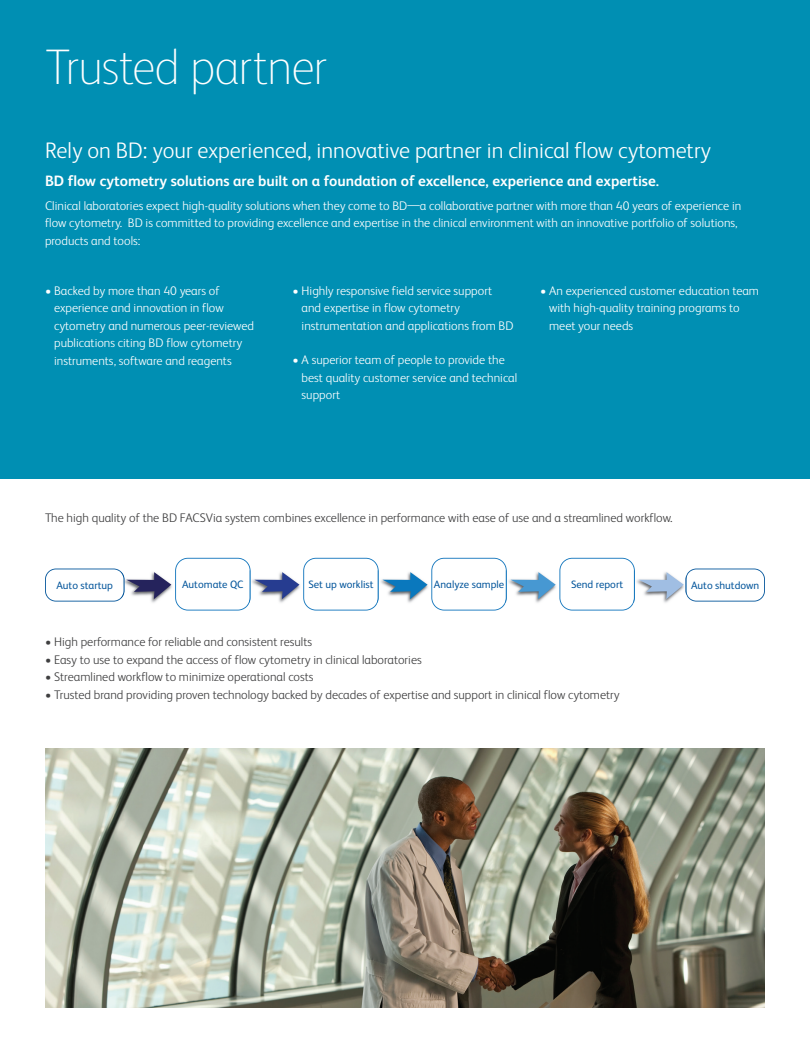
<style>
.page{position:relative;width:810px;height:1058px;background:#fff}
.page>*{position:absolute;margin:0;border:0;box-sizing:border-box;transform-origin:0 0}
.t1{font:100 50px "FS Albert Pro";letter-spacing:-.02em;color:#fff}
.t2{font:300 22.5px "FS Albert Pro";color:#fff}
.t3{font:700 15px "FS Albert Pro";color:#fff}
.t4{font:300 12.5px/17.5px "FS Albert Pro";color:#fff}
.t5{font:300 12.5px "FS Albert Pro";color:#3e3e3f}
.t6{font:10.75px "FS Albert Pro";color:#06579c}
</style>
<div class="page">
<div style="left:0;top:0;width:810px;height:478px;background:#008fb3"></div>
<img style="left:45px;top:748px;width:720px;height:259px">
<svg style="left:45px;top:558px;width:720px;height:52px"></svg>
<h1 class="t1" style="left:45px;top:34px;width:284px">Trusted partner</h1>
<h2 class="t2" style="left:45px;top:135px;width:668px">Rely on BD: your experienced, innovative partner in clinical flow cytometry</h2>
<p class="t3" style="left:45px;top:171px;width:616px">BD flow cytometry solutions are built on a foundation of excellence, experience and expertise.</p>
<p class="t4" style="left:45px;top:196px;width:698px">Clinical laboratories expect high-quality solutions when they come to BD—a collaborative partner with more than 40 years of experience in flow cytometry. BD is committed to providing excellence and expertise in the clinical environment with an innovative portfolio of solutions, products and tools:</p>
<p class="t4" style="left:54px;top:281px;width:201px;text-indent:-9px">• Backed by more than 40 years of experience and innovation in flow cytometry and numerous peer-reviewed publications citing BD flow cytometry instruments, software and reagents</p>
<p class="t4" style="left:302px;top:281px;width:214px;text-indent:-9px">• Highly responsive field service support and expertise in flow cytometry instrumentation and applications from BD</p>
<p class="t4" style="left:302px;top:350px;width:217px;text-indent:-9px">• A superior team of people to provide the best quality customer service and technical support</p>
<p class="t4" style="left:549px;top:281px;width:211px;text-indent:-9px">• An experienced customer education team with high-quality training programs to meet your needs</p>
<p class="t5" style="left:45px;top:508px;width:629px">The high quality of the BD FACSVia system combines excellence in performance with ease of use and a streamlined workflow.</p>
<p class="t6" style="left:56px;top:577px;width:58px">Auto startup</p>
<p class="t6" style="left:182px;top:576px;width:63px">Automate QC</p>
<p class="t6" style="left:308px;top:576px;width:67px">Set up worklist</p>
<p class="t6" style="left:434px;top:576px;width:72px">Analyze sample</p>
<p class="t6" style="left:571px;top:576px;width:54px">Send report</p>
<p class="t6" style="left:691px;top:577px;width:70px">Auto shutdown</p>
<p class="t5" style="left:45px;top:633px;width:269px">• High performance for reliable and consistent results</p>
<p class="t5" style="left:45px;top:650px;width:378px">• Easy to use to expand the access of flow cytometry in clinical laboratories</p>
<p class="t5" style="left:45px;top:668px;width:270px">• Streamlined workflow to minimize operational costs</p>
<p class="t5" style="left:45px;top:685px;width:576px">• Trusted brand providing proven technology backed by decades of expertise and support in clinical flow cytometry</p>
</div>
